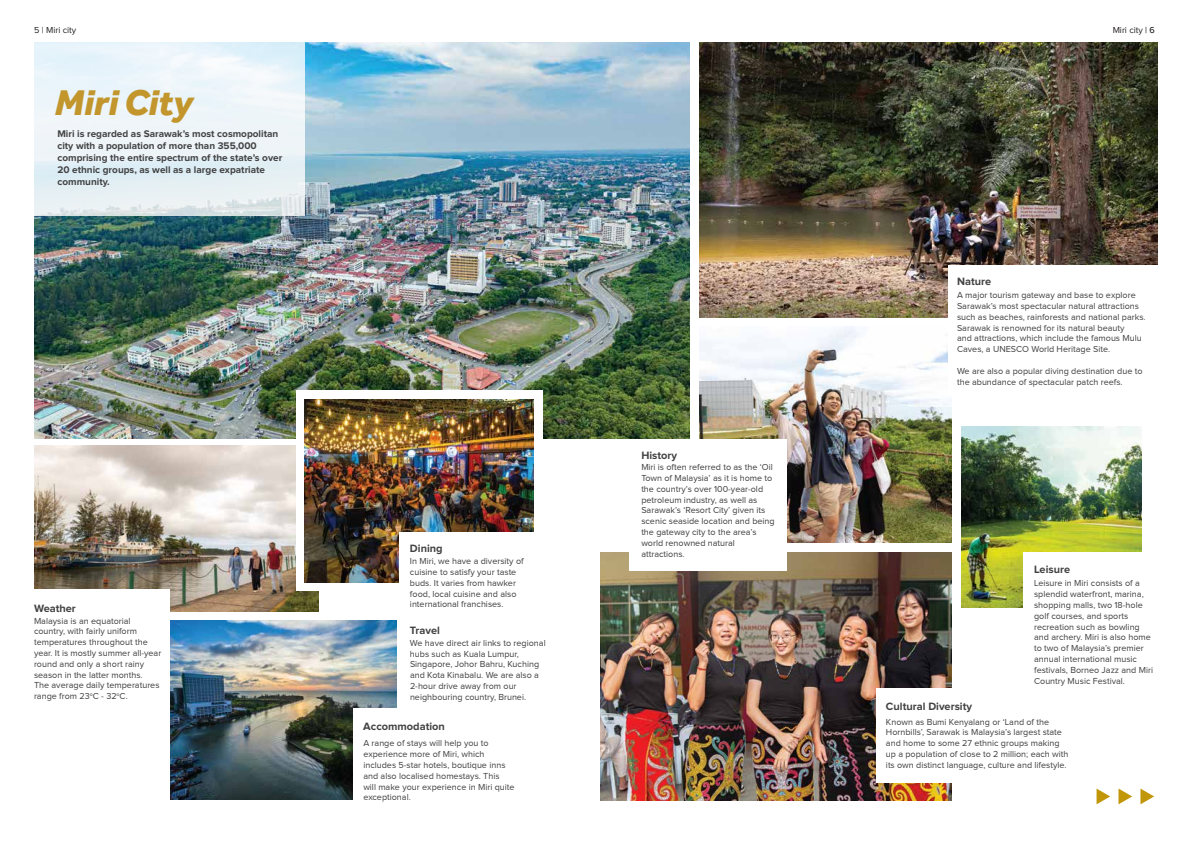
<style>
.page{position:relative;width:1191px;height:842px;background:#fff}
.page>*{position:absolute;margin:0;border:0;box-sizing:border-box;transform-origin:0 0}
.t1{font:italic 800 37px "Effra";color:#c2962d}
.t2{font:700 11px "Proxima Nova";color:#424243}
.t3{font:700 10px/12px "Proxima Nova";color:#424243}
.t4{font:9px/10.8px "Proxima Nova";color:#424243}
.t5{font:9px/10.8px "Proxima Nova";color:#414142}
.t6{font:9px/10.8px "Proxima Nova";color:#434344}
.t7{font:9px "Proxima Nova";color:#231f20}
.s1{color:#000}
</style>
<div class="page">
<img style="left:601px;top:552px;width:350px;height:248px">
<img style="left:170px;top:620px;width:226px;height:180px">
<img style="left:699px;top:42px;width:458px;height:275px">
<img style="left:34px;top:42px;width:655px;height:396px">
<img style="left:34px;top:445px;width:285px;height:167px">
<img style="left:699px;top:327px;width:252px;height:216px">
<div style="left:296px;top:391px;width:246px;height:200px;background:#fff"></div>
<img style="left:305px;top:400px;width:229px;height:182px">
<svg style="left:34px;top:42px;width:271px;height:174px;fill:#ebf4f8"></svg>
<div style="left:23px;top:589px;width:147px;height:215px;background:#fff"></div>
<div style="left:399px;top:532px;width:147px;height:82px;background:#fff"></div>
<div style="left:353px;top:708px;width:146px;height:105px;background:#fff"></div>
<div style="left:948px;top:266px;width:220px;height:129px;background:#fff"></div>
<div style="left:630px;top:439px;width:157px;height:131px;background:#fff"></div>
<div style="left:876px;top:688px;width:220px;height:94px;background:#fff"></div>
<img style="left:961px;top:426px;width:180px;height:182px">
<div style="left:1023px;top:553px;width:168px;height:110px;background:#fff"></div>
<svg style="left:1118px;top:788px;width:14px;height:16px"></svg>
<svg style="left:1096px;top:788px;width:14px;height:16px"></svg>
<svg style="left:1140px;top:788px;width:14px;height:16px"></svg>
<p class="t7" style="left:34px;top:26px;width:44px">5 | Miri city</p>
<p class="t7" style="left:1112px;top:25px;width:44px">Miri city <span class="s1">| 6</span></p>
<h1 class="t1" style="left:55px;top:80px;width:140px">Miri City</h1>
<p class="t3" style="left:57px;top:128px;width:226px">Miri is regarded as Sarawak’s most cosmopolitan city with a population of more than 355,000 comprising the entire spectrum of the state’s over 20 ethnic groups, as well as a large expatriate community.</p>
<p class="t2" style="left:34px;top:603px;width:43px">Weather</p>
<p class="t4" style="left:34px;top:615px;width:129px">Malaysia is an equatorial country, with fairly uniform temperatures throughout the year. It is mostly summer all-year round and only a short rainy season in the latter months.<br>The average daily temperatures range from 23<sup>o</sup>C - 32<sup>o</sup>C.</p>
<p class="t2" style="left:410px;top:544px;width:34px">Dining</p>
<p class="t4" style="left:410px;top:556px;width:115px">In Miri, we have a diversity of cuisine to satisfy your taste buds. It varies from hawker food, local cuisine and also international franchises.</p>
<p class="t4" style="left:410px;top:637px;width:137px">We have direct air links to regional hubs such as Kuala Lumpur,<br>Singapore, Johor Bahru, Kuching and Kota Kinabalu. We are also a<br>2-hour drive away from our neighbouring country, Brunei.</p>
<p class="t6" style="left:363px;top:738px;width:153px">A range of stays will help you to experience more of Miri, which includes 5-star hotels, boutique inns and also localised homestays. This<br>will make your experience in Miri quite exceptional.</p>
<p class="t2" style="left:410px;top:625px;width:32px">Travel</p>
<p class="t2" style="left:363px;top:721px;width:83px">Accommodation</p>
<p class="t2" style="left:641px;top:450px;width:37px">History</p>
<p class="t5" style="left:641px;top:462px;width:135px">Miri is often referred to as the ‘Oil<br>Town of Malaysia’ as it is home to the country’s over 100-year-old petroleum industry, as well as<br>Sarawak’s ‘Resort City’ given its scenic seaside location and being the gateway city to the area’s world renowned natural attractions.</p>
<p class="t2" style="left:957px;top:276px;width:36px">Nature</p>
<p class="t4" style="left:957px;top:290px;width:190px">A major tourism gateway and base to explore Sarawak’s most spectacular natural attractions such as beaches, rainforests and national parks.<br>Sarawak is renowned for its natural beauty<br>and attractions, which include the famous Mulu Caves, a UNESCO World Heritage Site.</p>
<p class="t4" style="left:957px;top:365px;width:187px">We are also a popular diving destination due to the abundance of spectacular patch reefs.</p>
<p class="t2" style="left:886px;top:701px;width:88px">Cultural Diversity</p>
<p class="t2" style="left:1034px;top:564px;width:38px">Leisure</p>
<p class="t4" style="left:1034px;top:578px;width:120px">Leisure in Miri consists of a splendid waterfront, marina, shopping malls, two 18-hole golf courses, and sports recreation such as bowling and archery. Miri is also home to two of Malaysia’s premier annual international music festivals, Borneo Jazz and Miri<br>Country Music Festival.</p>
<p class="t4" style="left:886px;top:716px;width:184px">Known as Bumi Kenyalang or ‘Land of the Hornbills’, Sarawak is Malaysia’s largest state and home to some 27 ethnic groups making up a population of close to 2 million; each with its own distinct language, culture and lifestyle.</p>
</div>
